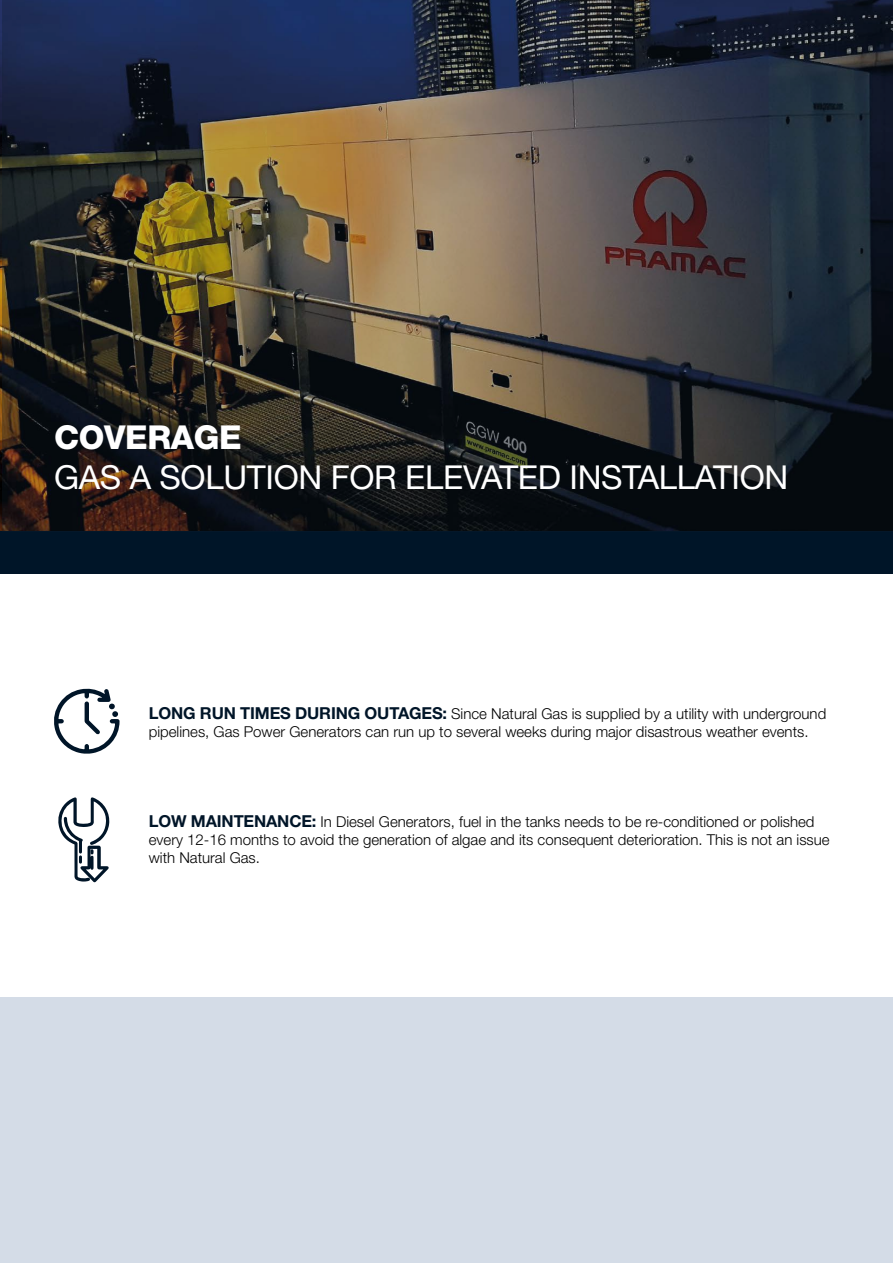
<style>
.page{position:relative;width:893px;height:1263px;background:#fff}
.page>*{position:absolute;margin:0;border:0;box-sizing:border-box;transform-origin:0 0}
.t1{font:33px "Helvetica Neue";letter-spacing:-.01em;color:#fff}
.t2{font:800 33px "Helvetica Neue";letter-spacing:-.01em;color:#fff}
.t3{font:300 15px/18px "Helvetica Neue LT Pro";color:#000}
.s1{font-family:"Helvetica Neue";font-weight:700;font-size:16.5px;color:#001528}
</style>
<div class="page">
<div style="left:0;top:997px;width:893px;height:266px;background:#d4dce7"></div>
<div style="left:0;top:531px;width:893px;height:43px;background:#001528"></div>
<img style="left:2px;top:0;width:891px;height:531px">
<svg style="left:54px;top:688px;width:66px;height:66px"></svg>
<svg style="left:58px;top:797px;width:52px;height:85px"></svg>
<h1 class="t2" style="left:54px;top:417px;width:189px">COVERAGE</h1>
<h1 class="t1" style="left:54px;top:457px;width:736px">GAS A SOLUTION FOR ELEVATED INSTALLATION</h1>
<p class="t3" style="left:149px;top:704px;width:679px"><span class="s1">LONG RUN TIMES DURING OUTAGES:</span> Since Natural Gas is supplied by a utility with underground pipelines, Gas Power Generators can run up to several weeks during major disastrous weather events.</p>
<p class="t3" style="left:149px;top:812px;width:682px"><span class="s1">LOW MAINTENANCE:</span> In Diesel Generators, fuel in the tanks needs to be re-conditioned or polished every 12-16 months to avoid the generation of algae and its consequent deterioration. This is not an issue with Natural Gas.</p>
</div>
